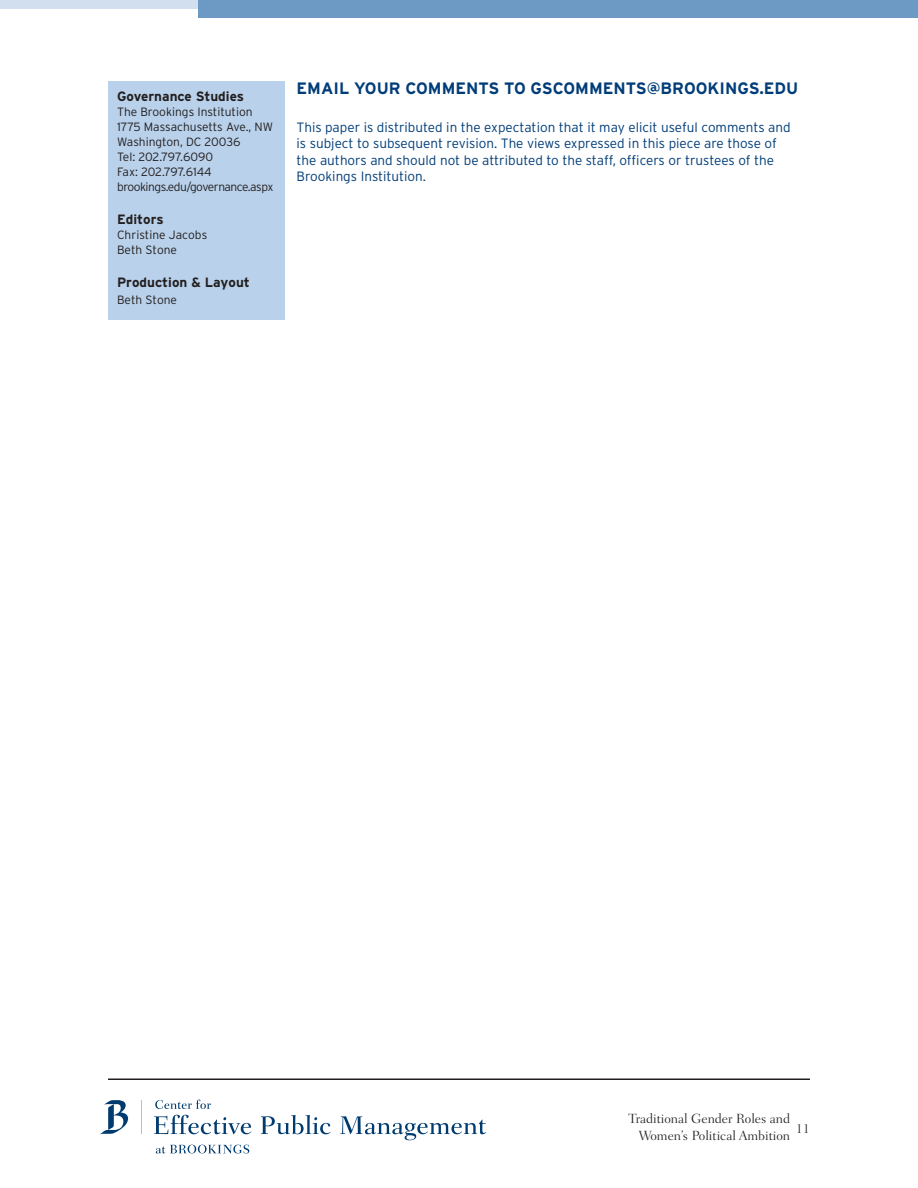
<style>
.page{position:relative;width:918px;height:1188px;background:#fff}
.page>*{position:absolute;margin:0;border:0;box-sizing:border-box;transform-origin:0 0}
.Blue_Subheader{font:700 16.5px "Interstate";color:#003d78}
.BackPageCopy{font:300 13.5px/16.5px "Interstate";color:#003d78}
.t1{font:300 13.5px/16.5px "Fairfield LT Std";color:#231f20;text-align:right}
.t2{font:700 13.5px "Interstate";color:#231f20}
.t3{font:300 12px "Interstate";color:#231f20}
.t4{font:300 12px "Interstate";letter-spacing:-.04em;color:#231f20}
</style>
<div class="page">
<hr style="left:108px;top:1078px;width:702px;height:2px;background:#231f20">
<div style="left:198px;top:0;width:720px;height:18px;background:#6d99c5"></div>
<div style="left:0;top:0;width:198px;height:9px;background:#d1dfee"></div>
<svg style="left:155px;top:1100px;width:56px;height:9px"></svg>
<svg style="left:156px;top:1145px;width:93px;height:9px"></svg>
<hr style="left:141px;top:1100px;width:1px;height:34px;background:#b5bed2">
<svg style="left:100px;top:1100px;width:28px;height:34px"></svg>
<svg style="left:154px;top:1115px;width:97px;height:19px"></svg>
<svg style="left:261px;top:1115px;width:70px;height:19px"></svg>
<svg style="left:340px;top:1116px;width:146px;height:24px"></svg>
<div style="left:108px;top:81px;width:176px;height:239px;background:#b9d1ea"></div>
<p class="t2" style="left:117px;top:89px;width:128px">Governance Studies</p>
<p class="t3" style="left:117px;top:106px;width:137px">The Brookings Institution</p>
<p class="t3" style="left:117px;top:121px;width:157px">1775 Massachusetts Ave., NW</p>
<p class="t3" style="left:117px;top:136px;width:125px">Washington, DC 20036</p>
<p class="t3" style="left:117px;top:151px;width:98px">Tel: 202.797.6090</p>
<p class="t3" style="left:117px;top:166px;width:96px">Fax: 202.797.6144</p>
<p class="t4" style="left:117px;top:181px;width:158px">brookings.edu/governance.aspx</p>
<p class="t2" style="left:117px;top:212px;width:48px">Editors</p>
<p class="t3" style="left:117px;top:229px;width:92px">Christine Jacobs</p>
<p class="t3" style="left:117px;top:244px;width:62px">Beth Stone</p>
<p class="t2" style="left:117px;top:275px;width:134px">Production &amp; Layout</p>
<p class="t3" style="left:117px;top:293px;width:62px">Beth Stone</p>
<p class="Blue_Subheader" style="left:297px;top:79px;width:503px">EMAIL YOUR COMMENTS TO GSCOMMENTS@BROOKINGS.EDU</p>
<p class="BackPageCopy" style="left:297px;top:118px;width:496px">This paper is distributed in the expectation that it may elicit useful comments and is subject to subsequent revision. The views expressed in this piece are those of the authors and should not be attributed to the staff, officers or trustees of the Brookings Institution.</p>
<p class="t1" style="left:628px;top:1110px;width:163px">Traditional Gender Roles and<br>Women’s Political Ambition</p>
<p class="t1" style="left:796px;top:1121px;width:16px">11</p>
</div>
